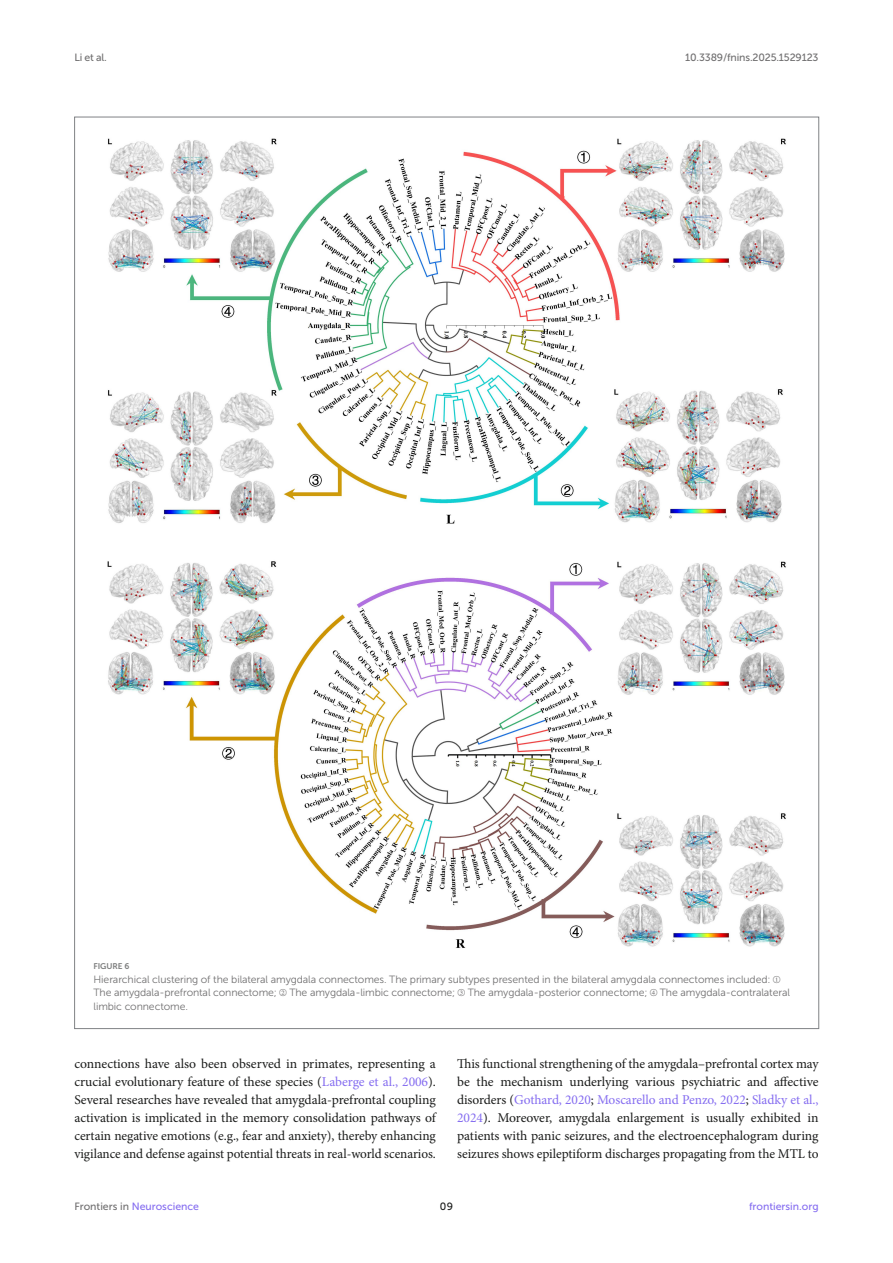
<style>
.page{position:relative;width:893px;height:1263px;background:#fff}
.page>*{position:absolute;margin:0;border:0;box-sizing:border-box;transform-origin:0 0}
.TEXT{font:13.5px/18px "Minion Pro";letter-spacing:-.005em;color:#1b1c1b;text-align:justify}
.FIG_LEG{font:10.5px/13.5px "Museo Sans 300";letter-spacing:-.01em;color:#706f70}
.t1{font:10.5px "Museo Sans 500";color:#856df0}
.t2{font:10.5px "Museo Sans 500";letter-spacing:-.015em;color:#706f70}
.t3{font:10.5px "Museo Sans 500";color:#1b1c1b}
.FIG_HD{font:8.25px "Museo Sans 700";letter-spacing:-.01em;color:#7e7f7f}
.s1{font-family:"STIX General"}
.s2{color:#856df0}
.s3{color:#706f70}
</style>
<div class="page">
<img style="left:107px;top:138px;width:679px;height:810px">
<p class="t2" style="left:74px;top:51px;width:34px">Li et al.</p>
<p class="t2" style="left:685px;top:51px;width:135px">10.3389/fnins.2025.1529123</p>
<p class="FIG_HD" style="left:94px;top:962px;width:37px">FIGURE 6</p>
<p class="FIG_LEG" style="left:94px;top:972px;width:698px">Hierarchical clustering of the bilateral amygdala connectomes. The primary subtypes presented in the bilateral amygdala connectomes included: <span class="s1">①<br></span>The amygdala-prefrontal connectome; <span class="s1">②</span> The amygdala-limbic connectome; <span class="s1">③</span> The amygdala-posterior connectome; <span class="s1">④</span> The amygdala-contralateral limbic connectome.</p>
<p class="TEXT" style="left:74px;top:1055px;width:363px">connections have also been observed in primates, representing a crucial evolutionary feature of these species (<span class="s2">Laberge et al., 2006</span>).<br>Several researches have revealed that amygdala-prefrontal coupling activation is implicated in the memory consolidation pathways of certain negative emotions (e.g., fear and anxiety), thereby enhancing vigilance and defense against potential threats in real-world scenarios.</p>
<p class="TEXT" style="left:457px;top:1055px;width:363px">This functional strengthening of the amygdala–prefrontal cortex may be the mechanism underlying various psychiatric and affective disorders (<span class="s2">Gothard, 2020</span>; <span class="s2">Moscarello and Penzo, 2022</span>; <span class="s2">Sladky et al., 2024</span>). Moreover, amygdala enlargement is usually exhibited in patients with panic seizures, and the electroencephalogram during seizures shows epileptiform discharges propagating from the MTL to</p>
<p class="t1" style="left:74px;top:1200px;width:126px"><span class="s3">Frontiers in</span> Neuroscience</p>
<p class="t3" style="left:440px;top:1200px;width:15px">09</p>
<p class="t1" style="left:749px;top:1200px;width:71px">frontiersin.org</p>
</div>
